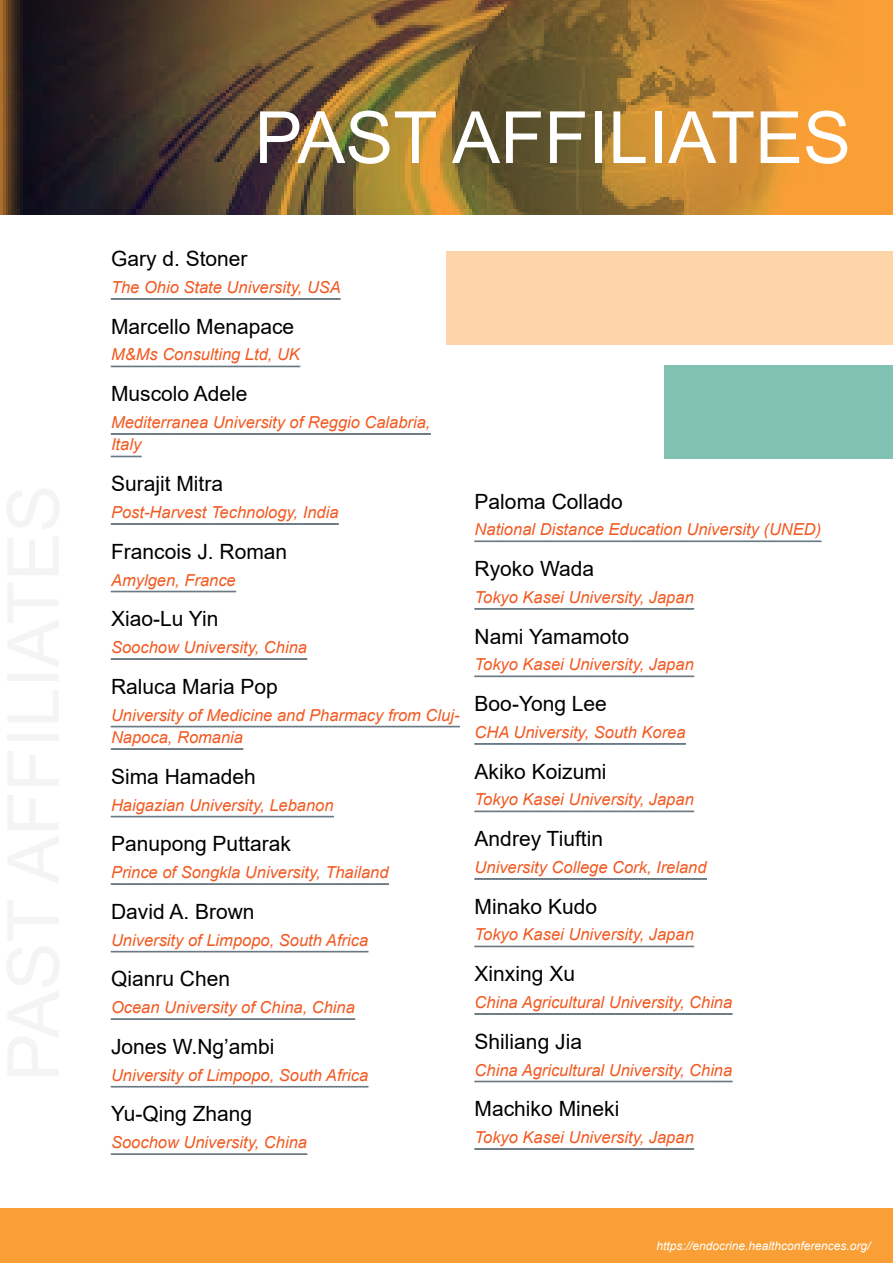
<style>
.page{position:relative;width:893px;height:1263px;background:#fff}
.page>*{position:absolute;margin:0;border:0;box-sizing:border-box;transform-origin:0 0}
.t1{font:72px "Arial";color:#fff}
.t2{font:21px "Arial";color:#000}
.t3{font:italic 16.5px/22.5px "Arial";color:#f15a22}
.t4{font:italic 12px "Arial";color:#fff}
</style>
<div class="page">
<div style="left:0;top:1209px;width:893px;height:54px;background:#f99f36"></div>
<svg style="left:111px;top:298px;width:229px;height:2px"></svg>
<svg style="left:111px;top:365px;width:189px;height:2px"></svg>
<svg style="left:111px;top:433px;width:320px;height:2px"></svg>
<svg style="left:111px;top:456px;width:31px;height:1px"></svg>
<svg style="left:111px;top:523px;width:228px;height:2px"></svg>
<svg style="left:111px;top:591px;width:125px;height:1px"></svg>
<svg style="left:111px;top:658px;width:196px;height:2px"></svg>
<svg style="left:111px;top:725px;width:349px;height:3px"></svg>
<svg style="left:111px;top:748px;width:133px;height:2px"></svg>
<svg style="left:111px;top:815px;width:223px;height:3px"></svg>
<svg style="left:111px;top:883px;width:278px;height:2px"></svg>
<svg style="left:111px;top:950px;width:257px;height:3px"></svg>
<svg style="left:111px;top:1018px;width:244px;height:2px"></svg>
<svg style="left:111px;top:1086px;width:257px;height:2px"></svg>
<svg style="left:111px;top:1153px;width:196px;height:2px"></svg>
<svg style="left:474px;top:540px;width:347px;height:2px"></svg>
<svg style="left:474px;top:608px;width:220px;height:2px"></svg>
<svg style="left:474px;top:675px;width:220px;height:2px"></svg>
<svg style="left:474px;top:743px;width:212px;height:2px"></svg>
<svg style="left:474px;top:810px;width:220px;height:2px"></svg>
<svg style="left:474px;top:878px;width:233px;height:2px"></svg>
<svg style="left:474px;top:945px;width:220px;height:2px"></svg>
<svg style="left:474px;top:1013px;width:258px;height:2px"></svg>
<svg style="left:474px;top:1080px;width:258px;height:2px"></svg>
<svg style="left:474px;top:1148px;width:220px;height:2px"></svg>
<div style="left:0;top:0;width:893px;height:215px;background:#f99f36"></div>
<img style="left:0;top:0;width:818px;height:215px">
<div style="left:446px;top:251px;width:447px;height:93px;background:#fed5a8"></div>
<div style="left:664px;top:366px;width:229px;height:93px;background:#81c2b2"></div>
<h1 class="t1" style="left:254px;top:88px;width:598px">PAST AFFILIATES</h1>
<p class="t2" style="left:111px;top:244px;width:138px">Gary d. Stoner</p>
<p class="t3" style="left:111px;top:276px;width:231px">The Ohio State University, USA</p>
<p class="t2" style="left:111px;top:312px;width:185px">Marcello Menapace</p>
<p class="t3" style="left:111px;top:344px;width:190px">M&amp;Ms Consulting Ltd, UK</p>
<p class="t2" style="left:111px;top:379px;width:138px">Muscolo Adele</p>
<p class="t3" style="left:111px;top:411px;width:321px">Mediterranea University of Reggio Calabria,<br>Italy</p>
<p class="t2" style="left:111px;top:469px;width:114px">Surajit Mitra</p>
<p class="t3" style="left:111px;top:501px;width:229px">Post-Harvest Technology, India</p>
<p class="t2" style="left:111px;top:537px;width:178px">Francois J. Roman</p>
<p class="t3" style="left:111px;top:569px;width:126px">Amylgen, France</p>
<p class="t2" style="left:111px;top:604px;width:109px">Xiao-Lu Yin</p>
<p class="t3" style="left:111px;top:636px;width:197px">Soochow University, China</p>
<p class="t2" style="left:111px;top:672px;width:168px">Raluca Maria Pop</p>
<p class="t3" style="left:111px;top:704px;width:350px">University of Medicine and Pharmacy from Cluj-<br>Napoca, Romania</p>
<p class="t2" style="left:111px;top:762px;width:146px">Sima Hamadeh</p>
<p class="t3" style="left:111px;top:794px;width:224px">Haigazian University, Lebanon</p>
<p class="t2" style="left:111px;top:829px;width:181px">Panupong Puttarak</p>
<p class="t3" style="left:111px;top:861px;width:279px">Prince of Songkla University, Thailand</p>
<p class="t2" style="left:111px;top:897px;width:145px">David A. Brown</p>
<p class="t3" style="left:111px;top:929px;width:259px">University of Limpopo, South Africa</p>
<p class="t2" style="left:111px;top:964px;width:121px">Qianru Chen</p>
<p class="t3" style="left:111px;top:996px;width:245px">Ocean University of China, China</p>
<p class="t2" style="left:111px;top:1032px;width:165px">Jones W.Ng’ambi</p>
<p class="t3" style="left:111px;top:1064px;width:259px">University of Limpopo, South Africa</p>
<p class="t2" style="left:111px;top:1099px;width:143px">Yu-Qing Zhang</p>
<p class="t3" style="left:111px;top:1131px;width:197px">Soochow University, China</p>
<p class="t2" style="left:475px;top:487px;width:150px">Paloma Collado</p>
<p class="t3" style="left:475px;top:518px;width:348px">National Distance Education University (UNED)</p>
<p class="t2" style="left:475px;top:554px;width:121px">Ryoko Wada</p>
<p class="t3" style="left:475px;top:586px;width:221px">Tokyo Kasei University, Japan</p>
<p class="t2" style="left:475px;top:622px;width:156px">Nami Yamamoto</p>
<p class="t3" style="left:475px;top:653px;width:221px">Tokyo Kasei University, Japan</p>
<p class="t2" style="left:475px;top:689px;width:134px">Boo-Yong Lee</p>
<p class="t3" style="left:475px;top:721px;width:212px">CHA University, South Korea</p>
<p class="t2" style="left:475px;top:757px;width:133px">Akiko Koizumi</p>
<p class="t3" style="left:475px;top:789px;width:221px">Tokyo Kasei University, Japan</p>
<p class="t2" style="left:475px;top:824px;width:130px">Andrey Tiuftin</p>
<p class="t3" style="left:475px;top:856px;width:233px">University College Cork, Ireland</p>
<p class="t2" style="left:475px;top:892px;width:124px">Minako Kudo</p>
<p class="t3" style="left:475px;top:924px;width:221px">Tokyo Kasei University, Japan</p>
<p class="t2" style="left:475px;top:959px;width:102px">Xinxing Xu</p>
<p class="t3" style="left:475px;top:991px;width:259px">China Agricultural University, China</p>
<p class="t2" style="left:475px;top:1027px;width:109px">Shiliang Jia</p>
<p class="t3" style="left:475px;top:1059px;width:259px">China Agricultural University, China</p>
<p class="t2" style="left:475px;top:1094px;width:146px">Machiko Mineki</p>
<p class="t3" style="left:475px;top:1126px;width:221px">Tokyo Kasei University, Japan</p>
<p class="t4" style="left:656px;top:1238px;width:216px">https://endocrine.healthconferences.org/</p>
</div>
